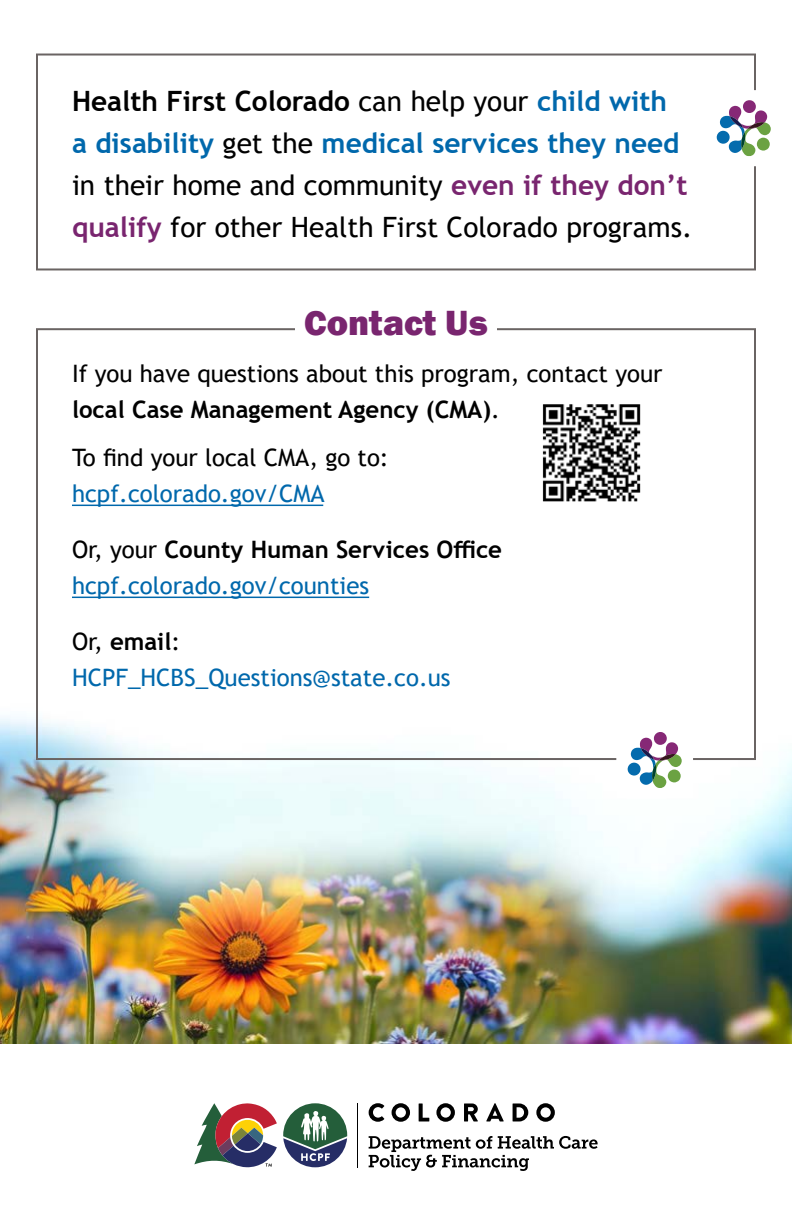
<style>
.page{position:relative;width:792px;height:1224px;background:#fff}
.page>*{position:absolute;margin:0;border:0;box-sizing:border-box;transform-origin:0 0}
.Box_Header_H2{font:800 36px "Franklin Gothic";color:#79256f}
.Body_Text_-_P{font:28px/42px "Trebuchet MS";color:#000}
.Body_Text_-_P-2{font:24px/36px "Trebuchet MS";color:#000}
.Body_Text_-_P-3{font:24px "Trebuchet MS";color:#0068ac}
.Body_Text_-_P-4{font:700 24px "Trebuchet MS";color:#000}
.s1{font-weight:700}
.s2{font-weight:700;color:#0068ac}
.s3{font-weight:700;color:#79256f}
.s4{font-weight:400}
</style>
<div class="page">
<div style="left:36px;top:54px;width:720px;height:216px;border:2px solid #6a6463"></div>
<svg style="left:716px;top:85px;width:55px;height:86px"></svg>
<img style="left:0;top:717px;width:792px;height:327px">
<hr style="left:72px;top:505px;width:251px;height:1px;background:#0068ac">
<hr style="left:72px;top:597px;width:297px;height:1px;background:#0068ac">
<img style="left:542px;top:404px;width:99px;height:98px">
<svg style="left:611px;top:717px;width:87px;height:86px"></svg>
<svg style="left:369px;top:1103px;width:15px;height:19px"></svg>
<svg style="left:392px;top:1103px;width:18px;height:19px"></svg>
<svg style="left:419px;top:1103px;width:10px;height:18px"></svg>
<svg style="left:436px;top:1103px;width:19px;height:19px"></svg>
<svg style="left:464px;top:1103px;width:14px;height:18px"></svg>
<svg style="left:513px;top:1103px;width:15px;height:18px"></svg>
<svg style="left:536px;top:1103px;width:19px;height:19px"></svg>
<svg style="left:486px;top:1103px;width:18px;height:18px"></svg>
<hr style="left:357px;top:1103px;width:1px;height:64px;background:#000">
<svg style="left:369px;top:1136px;width:229px;height:35px"></svg>
<svg style="left:194px;top:1103px;width:83px;height:64px"></svg>
<svg style="left:283px;top:1103px;width:64px;height:64px"></svg>
<p class="Body_Text_-_P" style="left:72px;top:80px;width:622px"><span class="s1">Health First Colorado</span> can help your <span class="s2">child with<br>a disability</span> get the <span class="s2">medical services they need </span>in their home and community <span class="s3">even if they don’t qualify</span> for other Health First Colorado programs.</p>
<h2 class="Box_Header_H2" style="left:304px;top:299px;width:185px">Contact Us</h2>
<p class="Body_Text_-_P-2" style="left:72px;top:356px;width:592px">If you have questions about this program, contact your <span class="s1">local Case Management Agency (CMA)</span>.</p>
<p class="Body_Text_-_P-2" style="left:72px;top:440px;width:318px">To find your local CMA, go to:</p>
<p class="Body_Text_-_P-3" style="left:72px;top:479px;width:254px">hcpf.colorado.gov/CMA</p>
<p class="Body_Text_-_P-4" style="left:72px;top:535px;width:432px"><span class="s4">Or, your</span> County Human Services Office</p>
<p class="Body_Text_-_P-3" style="left:72px;top:571px;width:299px">hcpf.colorado.gov/counties</p>
<p class="Body_Text_-_P-4" style="left:72px;top:627px;width:110px"><span class="s4">Or,</span> email<span class="s4">:</span></p>
<p class="Body_Text_-_P-3" style="left:72px;top:663px;width:380px">HCPF_HCBS_Questions@state.co.us</p>
</div>
